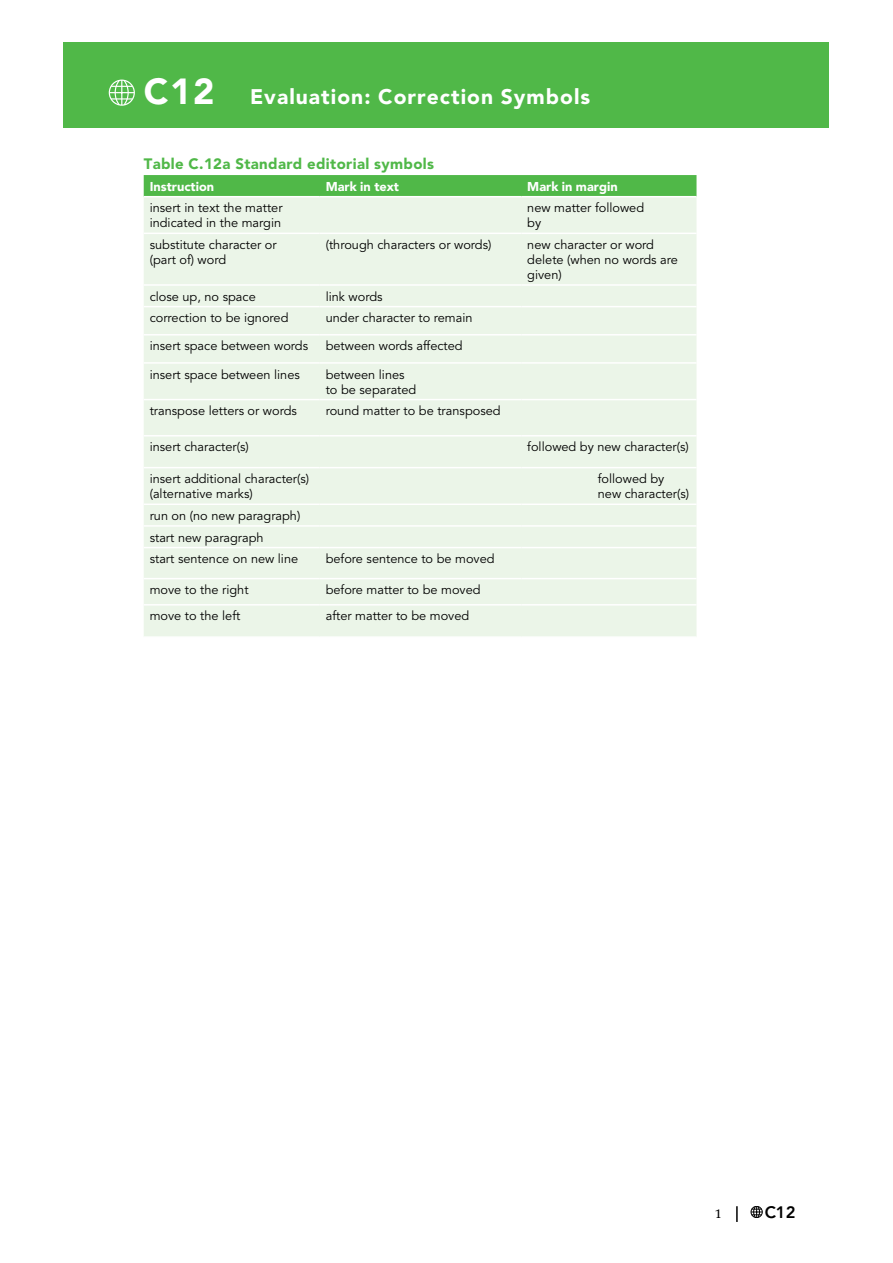
<style>
.page{position:relative;width:893px;height:1263px;background:#fff}
.page>*{position:absolute;margin:0;border:0;box-sizing:border-box;transform-origin:0 0}
.t1{font:900 21px "Avenir LT Std";letter-spacing:.05em;color:#fff}
.t2{font:800 16.5px "Avenir LT Std";color:#000}
.t3{font:900 15px "Avenir LT Std";letter-spacing:.025em;color:#50b848}
.t4{font:13.5px "Swift";color:#000}
.t5{font:12.75px/15px "Avenir LT Std";color:#000}
.t6{font:900 12.75px "Avenir LT Std";color:#fff}
.s1{font-size:36px}
</style>
<div class="page">
<div style="left:64px;top:43px;width:765px;height:85px;background:#50b848"></div>
<div style="left:109px;top:80px;width:26px;height:26px;border:1px solid #fff;border-radius:50%"></div>
<svg style="left:109px;top:79px;width:25px;height:27px"></svg>
<hr style="left:111px;top:98px;width:21px;height:2px;background:#fff">
<svg style="left:736px;top:1206px;width:2px;height:16px"></svg>
<svg style="left:751px;top:1206px;width:11px;height:12px"></svg>
<div style="left:144px;top:175px;width:552px;height:21px;background:#50b848"></div>
<div style="left:144px;top:197px;width:552px;height:439px;background:#ebf5e8"></div>
<hr style="left:144px;top:233px;width:176px;height:1px;background:#fff">
<hr style="left:320px;top:233px;width:201px;height:1px;background:#fff">
<hr style="left:521px;top:233px;width:175px;height:1px;background:#fff">
<hr style="left:144px;top:284px;width:176px;height:2px;background:#fff">
<hr style="left:320px;top:284px;width:201px;height:2px;background:#fff">
<hr style="left:521px;top:284px;width:175px;height:2px;background:#fff">
<hr style="left:144px;top:306px;width:176px;height:1px;background:#fff">
<hr style="left:320px;top:306px;width:201px;height:1px;background:#fff">
<hr style="left:521px;top:306px;width:175px;height:1px;background:#fff">
<hr style="left:144px;top:334px;width:176px;height:1px;background:#fff">
<hr style="left:320px;top:334px;width:201px;height:1px;background:#fff">
<hr style="left:521px;top:334px;width:175px;height:1px;background:#fff">
<hr style="left:144px;top:362px;width:176px;height:2px;background:#fff">
<hr style="left:320px;top:362px;width:201px;height:2px;background:#fff">
<hr style="left:521px;top:362px;width:175px;height:2px;background:#fff">
<hr style="left:144px;top:399px;width:176px;height:1px;background:#fff">
<hr style="left:320px;top:399px;width:201px;height:1px;background:#fff">
<hr style="left:521px;top:399px;width:175px;height:1px;background:#fff">
<hr style="left:144px;top:435px;width:176px;height:1px;background:#fff">
<hr style="left:320px;top:435px;width:201px;height:1px;background:#fff">
<hr style="left:521px;top:435px;width:175px;height:1px;background:#fff">
<hr style="left:144px;top:467px;width:176px;height:1px;background:#fff">
<hr style="left:320px;top:467px;width:201px;height:1px;background:#fff">
<hr style="left:521px;top:467px;width:175px;height:1px;background:#fff">
<hr style="left:144px;top:503px;width:176px;height:2px;background:#fff">
<hr style="left:320px;top:503px;width:201px;height:2px;background:#fff">
<hr style="left:521px;top:503px;width:175px;height:2px;background:#fff">
<hr style="left:144px;top:525px;width:176px;height:2px;background:#fff">
<hr style="left:320px;top:525px;width:201px;height:2px;background:#fff">
<hr style="left:521px;top:525px;width:175px;height:2px;background:#fff">
<hr style="left:144px;top:547px;width:176px;height:1px;background:#fff">
<hr style="left:320px;top:547px;width:201px;height:1px;background:#fff">
<hr style="left:521px;top:547px;width:175px;height:1px;background:#fff">
<hr style="left:144px;top:578px;width:176px;height:1px;background:#fff">
<hr style="left:320px;top:578px;width:201px;height:1px;background:#fff">
<hr style="left:521px;top:578px;width:175px;height:1px;background:#fff">
<hr style="left:144px;top:604px;width:176px;height:1px;background:#fff">
<hr style="left:320px;top:604px;width:201px;height:1px;background:#fff">
<hr style="left:521px;top:604px;width:175px;height:1px;background:#fff">
<h1 class="t1" style="left:144px;top:84px;width:448px"><span class="s1">C12</span> Evaluation: Correction Symbols</h1>
<p class="t3" style="left:144px;top:155px;width:292px">Table C.12a Standard editorial symbols</p>
<p class="t6" style="left:150px;top:179px;width:66px">Instruction</p>
<p class="t6" style="left:326px;top:179px;width:75px">Mark in text</p>
<p class="t6" style="left:527px;top:179px;width:92px">Mark in margin</p>
<p class="t5" style="left:150px;top:201px;width:134px">insert in text the matter indicated in the margin</p>
<p class="t5" style="left:527px;top:201px;width:118px">new matter followed by</p>
<p class="t5" style="left:150px;top:237px;width:128px">substitute character or (part of) word</p>
<p class="t5" style="left:326px;top:237px;width:167px">(through characters or words)</p>
<p class="t5" style="left:527px;top:237px;width:152px">new character or word delete (when no words are given)</p>
<p class="t5" style="left:150px;top:289px;width:108px">close up, no space</p>
<p class="t5" style="left:326px;top:289px;width:58px">link words</p>
<p class="t5" style="left:150px;top:311px;width:140px">correction to be ignored</p>
<p class="t5" style="left:326px;top:311px;width:148px">under character to remain</p>
<p class="t5" style="left:150px;top:339px;width:160px">insert space between words</p>
<p class="t5" style="left:326px;top:339px;width:138px">between words affected</p>
<p class="t5" style="left:150px;top:367px;width:152px">insert space between lines</p>
<p class="t5" style="left:326px;top:367px;width:92px">between lines to be separated</p>
<p class="t5" style="left:150px;top:404px;width:149px">transpose letters or words</p>
<p class="t5" style="left:326px;top:404px;width:176px">round matter to be transposed</p>
<p class="t5" style="left:150px;top:440px;width:101px">insert character(s)</p>
<p class="t5" style="left:527px;top:440px;width:163px">followed by new character(s)</p>
<p class="t5" style="left:150px;top:472px;width:161px">insert additional character(s) (alternative marks)</p>
<p class="t5" style="left:598px;top:472px;width:93px">followed by new character(s)</p>
<p class="t5" style="left:150px;top:505px;width:152px;line-height:21.6px">run on (no new paragraph) start new paragraph<br>start sentence on new line</p>
<p class="t5" style="left:326px;top:552px;width:170px">before sentence to be moved</p>
<p class="t5" style="left:150px;top:583px;width:100px">move to the right</p>
<p class="t5" style="left:326px;top:583px;width:156px">before matter to be moved</p>
<p class="t5" style="left:150px;top:609px;width:92px">move to the left</p>
<p class="t5" style="left:326px;top:609px;width:145px">after matter to be moved</p>
<p class="t4" style="left:715px;top:1206px;width:9px">1</p>
<p class="t2" style="left:765px;top:1203px;width:32px">C12</p>
</div>
